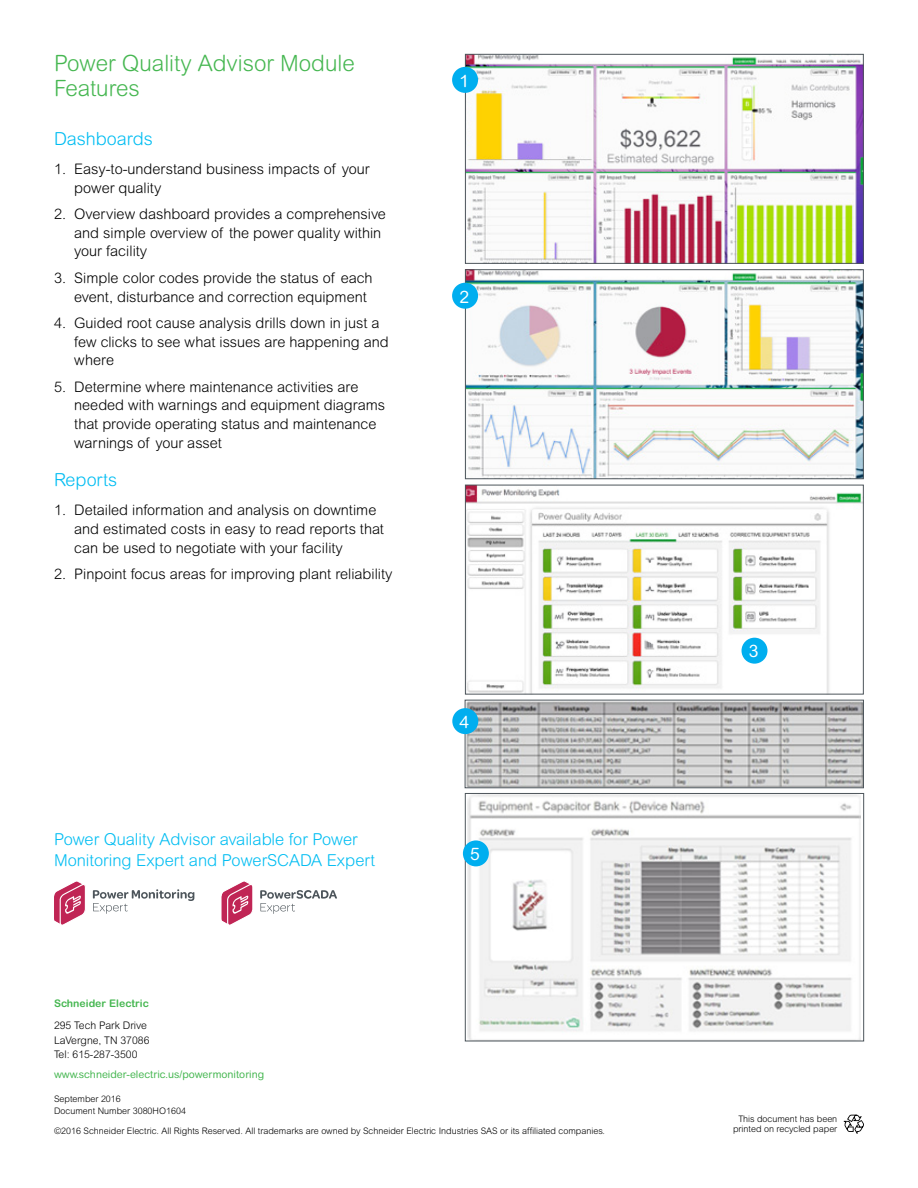
<style>
.page{position:relative;width:918px;height:1188px;background:#fff}
.page>*{position:absolute;margin:0;border:0;box-sizing:border-box;transform-origin:0 0}
.Header-Green{font:300 22.5px/25.5px "Arial Rounded MT Std";color:#46b751}
.Header-Blue{font:300 18px "Arial Rounded MT Std";color:#00bdf2}
.t1{font:17.25px "Arial Rounded MT Std";color:#fff}
.Body_Copy_Bullet{font:300 16.5px/21px "Arial Rounded MT Std";color:#00bdf2}
.Body_Copy_Bullet_NUM{font:300 14.55px/18.8px "Arial Rounded MT Std";color:#000}
.t2{font:300 10.5px/14.2px "Arial Rounded MT Std";color:#000}
.t3{font:10.5px "Arial Rounded MT Pro";color:#46b751}
.t4{font:700 10.5px "Arial Rounded MT Pro";color:#46b751}
.t5{font:300 9px "Arial Rounded MT Std";color:#000}
.t6{font:300 9px "Arial Rounded MT Pro";color:#000}
.s1{font-family:"Arial Rounded MT Std"}
</style>
<div class="page">
<svg style="left:843px;top:1115px;width:21px;height:19px"></svg>
<img style="left:467px;top:56px;width:395px;height:206px">
<div style="left:465px;top:54px;width:399px;height:210px;border:1px solid #4d555b"></div>
<img style="left:467px;top:487px;width:395px;height:205px">
<div style="left:465px;top:485px;width:399px;height:209px;border:1px solid #4d555b"></div>
<img style="left:467px;top:271px;width:395px;height:206px">
<div style="left:465px;top:269px;width:399px;height:210px;border:1px solid #4d555b"></div>
<img style="left:467px;top:702px;width:395px;height:84px">
<div style="left:465px;top:700px;width:399px;height:88px;border:1px solid #4d555b"></div>
<img style="left:468px;top:795px;width:393px;height:244px">
<div style="left:465px;top:793px;width:399px;height:248px;border:1px solid #4d555b"></div>
<div style="left:452px;top:283px;width:26px;height:26px;background:#00aeef;border-radius:50%"></div>
<div style="left:742px;top:638px;width:25px;height:26px;background:#00aeef;border-radius:50%"></div>
<div style="left:463px;top:840px;width:26px;height:26px;background:#00aeef;border-radius:50%"></div>
<div style="left:452px;top:708px;width:26px;height:26px;background:#00aeef;border-radius:50%"></div>
<div style="left:452px;top:67px;width:26px;height:26px;background:#00aeef;border-radius:50%"></div>
<svg style="left:93px;top:889px;width:101px;height:25px"></svg>
<svg style="left:54px;top:881px;width:32px;height:44px"></svg>
<svg style="left:221px;top:881px;width:32px;height:44px"></svg>
<svg style="left:260px;top:890px;width:77px;height:24px"></svg>
<p class="Header-Green" style="left:54px;top:50px;width:302px">Power Quality Advisor Module<br>Features</p>
<p class="Header-Blue" style="left:54px;top:128px;width:100px">Dashboards</p>
<p class="Body_Copy_Bullet_NUM" style="left:74px;top:159px;width:297px;text-indent:-20px">1. Easy-to-understand business impacts of your power quality</p>
<p class="Body_Copy_Bullet_NUM" style="left:74px;top:204px;width:313px;text-indent:-20px">2. Overview dashboard provides a comprehensive and simple overview of the power quality within your facility</p>
<p class="Body_Copy_Bullet_NUM" style="left:74px;top:268px;width:300px;text-indent:-20px">3. Simple color codes provide the status of each event, disturbance and correction equipment</p>
<p class="Body_Copy_Bullet_NUM" style="left:74px;top:313px;width:316px;text-indent:-20px">4. Guided root cause analysis drills down in just a few clicks to see what issues are happening and where</p>
<p class="Body_Copy_Bullet_NUM" style="left:74px;top:377px;width:312px;text-indent:-20px">5. Determine where maintenance activities are needed with warnings and equipment diagrams that provide operating status and maintenance warnings of your asset</p>
<p class="Header-Blue" style="left:54px;top:469px;width:65px">Reports</p>
<p class="Body_Copy_Bullet_NUM" style="left:74px;top:500px;width:311px;text-indent:-20px">1. Detailed information and analysis on downtime and estimated costs in easy to read reports that can be used to negotiate with your facility</p>
<p class="Body_Copy_Bullet_NUM" style="left:54px;top:564px;width:340px">2. Pinpoint focus areas for improving plant reliability</p>
<p class="Body_Copy_Bullet" style="left:54px;top:828px;width:323px">Power Quality Advisor available for Power<br>Monitoring Expert and PowerSCADA Expert</p>
<p class="t1" style="left:459px;top:71px;width:11px">1</p>
<p class="t1" style="left:459px;top:286px;width:11px">2</p>
<p class="t1" style="left:460px;top:712px;width:11px">4</p>
<p class="t1" style="left:470px;top:844px;width:11px">5</p>
<p class="t4" style="left:54px;top:997px;width:96px">Schneider Electric</p>
<p class="t2" style="left:54px;top:1019px;width:97px">295 Tech Park Drive<br>LaVergne, TN 37086</p>
<p class="t2" style="left:54px;top:1047px;width:85px">Tel: 615-287-3500</p>
<p class="t3" style="left:54px;top:1068px;width:212px">www.schneider-electric.us/powermonitoring</p>
<p class="t6" style="left:54px;top:1093px;width:68px">September 2016</p>
<p class="t6" style="left:54px;top:1105px;width:133px">Document Number <span class="s1">3080HO1604</span></p>
<p class="t5" style="left:54px;top:1126px;width:553px">©2016 Schneider Electric. All Rights Reserved. All trademarks are owned by Schneider Electric Industries SAS or its affiliated companies.</p>
<p class="t1" style="left:749px;top:641px;width:11px">3</p>
<p class="t6" style="left:738px;top:1113px;width:100px">This document has been</p>
<p class="t6" style="left:733px;top:1124px;width:106px">printed on recycled paper</p>
</div>
